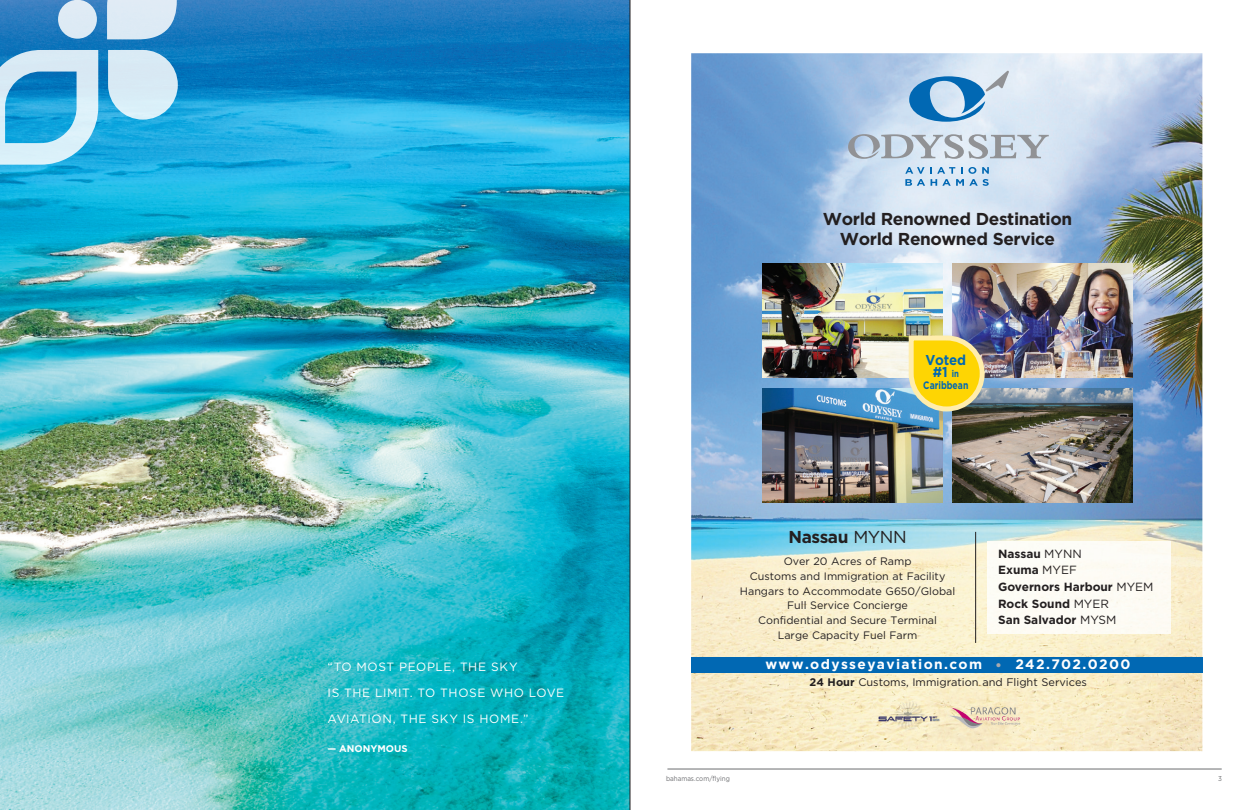
<style>
.page{position:relative;width:1260px;height:810px;background:#fff}
.page>*{position:absolute;margin:0;border:0;box-sizing:border-box;transform-origin:0 0}
.t1{font:700 17.3px/20.5px "Gotham";letter-spacing:-.025em;color:#231f20;text-align:center}
.t2{font:700 14.3px/11.8px "Gotham";letter-spacing:-.01em;color:#0168b3;text-align:center;scale:.93 1}
.t3{font:700 13.7px "Gotham";letter-spacing:.1em;color:#fff}
.t4{font:12px/26.2px "Gotham";letter-spacing:.05em;color:#fff}
.t5{font:700 11.9px/16.7px "Gotham";color:#231f20}
.t6{font:11px "Gotham";color:#231f20}
.t7{font:10.8px/14.9px "Gotham";color:#231f20;text-align:center}
.t8{font:700 10.8px "Gotham";color:#0168b3;scale:.8 1}
.t9{font:700 9.7px "Gotham";color:#fff}
.t10{font:7px "Gotham";color:#6c6d70;scale:.9 1}
.s1{font-size:9.7px}
.s2{font-weight:400}
.s3{color:#a8a9ad}
.s4{font-weight:700}
</style>
<div class="page">
<hr style="left:667px;top:769px;width:555px;height:1px;background:#6c6d70">
<img style="left:0;top:0;width:630px;height:810px">
<img style="left:691px;top:53px;width:511px;height:698px">
<svg style="left:909px;top:71px;width:100px;height:51px;background:#90badc"></svg>
<svg style="left:848px;top:134px;width:201px;height:25px;background:#bcc6d1"></svg>
<svg style="left:905px;top:167px;width:84px;height:19px;background:#a9cae5"></svg>
<img style="left:763px;top:263px;width:180px;height:115px">
<img style="left:952px;top:263px;width:181px;height:115px">
<img style="left:763px;top:388px;width:180px;height:115px">
<img style="left:952px;top:388px;width:181px;height:115px">
<svg style="left:909px;top:336px;width:76px;height:75px;background:#e3ca3c"></svg>
<div style="left:691px;top:657px;width:511px;height:16px;background:#0168b3"></div>
<hr style="left:975px;top:532px;width:1px;height:111px;background:#231f20">
<div style="left:987px;top:541px;width:183px;height:93px;background:#fdfbf5"></div>
<img style="left:874px;top:696px;width:69px;height:37px">
<img style="left:947px;top:707px;width:76px;height:21px">
<hr style="left:630px;top:0;width:1px;height:810px;background:#231f20">
<svg style="left:108px;top:50px;width:70px;height:70px;background:#b8ddef"></svg>
<svg style="left:0;top:50px;width:98px;height:117px;background:#76c2e5"></svg>
<svg style="left:107px;top:0;width:78px;height:39px;background:#bad5ea"></svg>
<div style="left:58px;top:0;width:39px;height:39px;background:#ddeaf5;border-radius:50%"></div>
<p class="t4" style="left:328px;top:653px;width:238px">“TO MOST PEOPLE, THE SKY<br>IS THE LIMIT. TO THOSE WHO LOVE<br>AVIATION, THE SKY IS HOME.”</p>
<p class="t9" style="left:328px;top:742px;width:82px">— ANONYMOUS</p>
<h1 class="t1" style="left:823px;top:209px;width:251px">World Renowned Destination<br>World Renowned Service</h1>
<h2 class="t2" style="left:925px;top:354px;width:45px">Voted #1 <span class="s1">in</span></h2>
<p class="t8" style="left:923px;top:378px;width:58px">Caribbean</p>
<h1 class="t1" style="left:789px;top:527px;width:120px">Nassau <span class="s2">MYNN</span></h1>
<p class="t7" style="left:740px;top:553px;width:217px">Over 20 Acres of Ramp<br>Customs and Immigration at Facility<br>Hangars to Accommodate G650/Global<br>Full Service Concierge<br>Confidential and Secure Terminal<br>Large Capacity Fuel Farm</p>
<p class="t5" style="left:998px;top:545px;width:157px">Nassau <span class="s2">MYNN<br></span>Exuma <span class="s2">MYEF<br></span>Governors Harbour <span class="s2">MYEM<br></span>Rock Sound <span class="s2">MYER<br></span>San Salvador <span class="s2">MYSM</span></p>
<p class="t3" style="left:765px;top:655px;width:367px">www.odysseyaviation.com <span class="s3">•</span> 242.702.0200</p>
<p class="t6" style="left:810px;top:675px;width:279px"><span class="s4">24 Hour</span> Customs, Immigration and Flight Services</p>
<p class="t10" style="left:666px;top:774px;width:73px">bahamas.com/flying</p>
<p class="t10" style="left:1218px;top:774px;width:6px">3</p>
</div>
